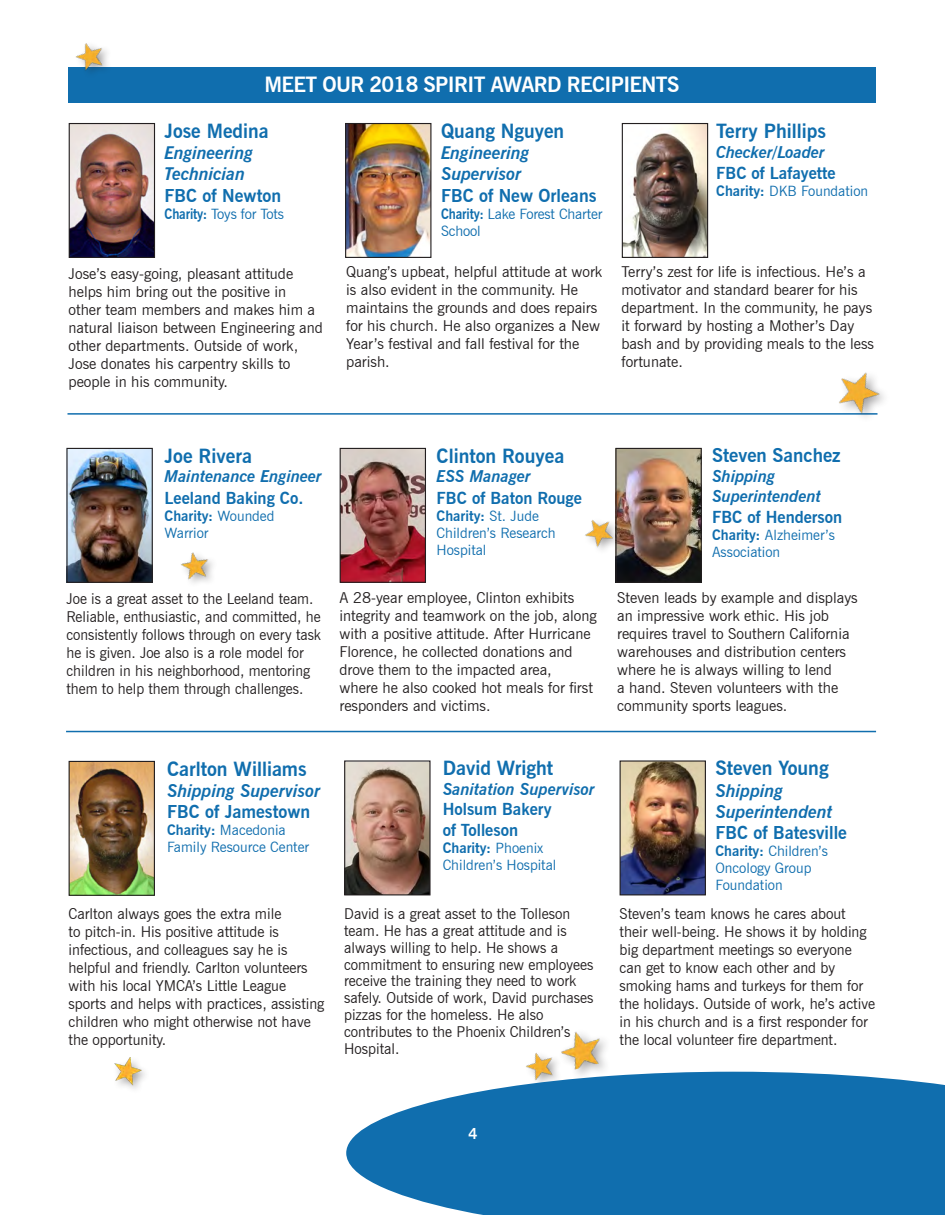
<style>
.page{position:relative;width:945px;height:1215px;background:#fff}
.page>*{position:absolute;margin:0;border:0;box-sizing:border-box;transform-origin:0 0}
.t1{font:700 21px "News Gothic BT";letter-spacing:-.03em;color:#fff}
.t2{font:700 19.5px "News Gothic BT";color:#106eae}
.t3{font:700 18.75px "News Gothic BT";color:#106eae}
.t4{font:italic 700 17.7px/21.3px "News Gothic BT";color:#106eae}
.t5{font:700 17.7px "News Gothic BT";color:#106eae}
.t6{font:italic 700 16.5px/19.8px "News Gothic BT";color:#106eae}
.t7{font:700 16.5px "News Gothic BT";color:#106eae}
.t8{font:15px/18px "News Gothic BT";color:#231f20}
.t9{font:15px/18px "News Gothic BT";color:#231f20;scale:.96 1}
.t10{font:700 15px "News Gothic BT";color:#fff}
.t11{font:14.25px/17.1px "News Gothic BT";color:#106eae}
.s1{font-weight:700}
.s2{font-style:normal}
</style>
<div class="page">
<hr style="left:68px;top:413px;width:810px;height:2px;background:#106eae">
<hr style="left:66px;top:731px;width:810px;height:1px;background:#106eae">
<img style="left:71px;top:125px;width:82px;height:131px">
<div style="left:69px;top:123px;width:86px;height:135px;border:1px solid #231f20"></div>
<img style="left:347px;top:125px;width:82px;height:131px">
<div style="left:345px;top:123px;width:86px;height:135px;border:1px solid #231f20"></div>
<img style="left:624px;top:125px;width:82px;height:131px">
<div style="left:622px;top:123px;width:86px;height:135px;border:1px solid #231f20"></div>
<img style="left:68px;top:450px;width:83px;height:131px">
<div style="left:66px;top:448px;width:87px;height:135px;border:1px solid #231f20"></div>
<img style="left:342px;top:450px;width:82px;height:131px">
<div style="left:340px;top:448px;width:86px;height:135px;border:1px solid #231f20"></div>
<img style="left:617px;top:450px;width:83px;height:131px">
<div style="left:615px;top:448px;width:87px;height:135px;border:1px solid #231f20"></div>
<img style="left:71px;top:763px;width:82px;height:131px">
<div style="left:69px;top:761px;width:86px;height:135px;border:1px solid #231f20"></div>
<img style="left:346px;top:762px;width:83px;height:131px">
<div style="left:344px;top:760px;width:87px;height:135px;border:1px solid #231f20"></div>
<img style="left:622px;top:762px;width:82px;height:131px">
<div style="left:620px;top:760px;width:86px;height:135px;border:1px solid #231f20"></div>
<div style="left:68px;top:68px;width:808px;height:35px;background:#106eae"></div>
<img style="left:829px;top:372px;width:55px;height:45px">
<img style="left:181px;top:552px;width:32px;height:31px">
<img style="left:526px;top:1053px;width:30px;height:19px">
<img style="left:114px;top:1057px;width:29px;height:29px">
<div style="left:74px;top:40px;width:39px;height:40px;background:#106eae"></div>
<img style="left:72px;top:40px;width:40px;height:33px">
<div style="left:583px;top:517px;width:40px;height:39px;background:#231f20;opacity:.42"></div>
<img style="left:583px;top:511px;width:39px;height:41px">
<img style="left:556px;top:1032px;width:50px;height:40px">
<svg style="left:346px;top:1072px;width:599px;height:143px;background:#2c7fb7"></svg>
<p class="t1" style="left:264px;top:72px;width:417px">MEET OUR 2018 SPIRIT AWARD RECIPIENTS</p>
<p class="t2" style="left:165px;top:119px;width:106px">Jose Medina</p>
<p class="t4" style="left:165px;top:142px;width:90px">Engineering<br>Technician</p>
<p class="t5" style="left:165px;top:184px;width:118px">FBC of Newton</p>
<p class="t11" style="left:165px;top:205px;width:121px"><span class="s1">Charity:</span> Toys for Tots</p>
<p class="t8" style="left:69px;top:265px;width:256px">Jose’s easy-going, pleasant attitude helps him bring out the positive in<br>other team members and makes him a natural liaison between Engineering and other departments. Outside of work, Jose donates his carpentry skills to people in his community.</p>
<p class="t2" style="left:441px;top:119px;width:125px">Quang Nguyen</p>
<p class="t4" style="left:441px;top:142px;width:90px">Engineering<br>Supervisor</p>
<p class="t5" style="left:441px;top:184px;width:157px">FBC of New Orleans</p>
<p class="t11" style="left:441px;top:205px;width:163px"><span class="s1">Charity:</span> Lake Forest Charter<br>School</p>
<p class="t8" style="left:346px;top:263px;width:258px">Quang’s upbeat, helpful attitude at work is also evident in the community. He maintains the grounds and does repairs for his church. He also organizes a New Year’s festival and fall festival for the parish.</p>
<p class="t2" style="left:716px;top:119px;width:111px">Terry Phillips</p>
<p class="t6" style="left:716px;top:142px;width:110px">Checker/Loader</p>
<p class="t7" style="left:716px;top:163px;width:121px">FBC of Lafayette</p>
<p class="t11" style="left:716px;top:182px;width:154px"><span class="s1">Charity:</span> DKB Foundation</p>
<p class="t8" style="left:622px;top:263px;width:254px">Terry’s zest for life is infectious. He’s a motivator and standard bearer for his department. In the community, he pays it forward by hosting a Mother’s Day bash and by providing meals to the less fortunate.</p>
<p class="t2" style="left:165px;top:444px;width:89px">Joe Rivera</p>
<p class="t6" style="left:165px;top:467px;width:158px">Maintenance Engineer</p>
<p class="t7" style="left:165px;top:488px;width:140px">Leeland Baking Co.</p>
<p class="t11" style="left:165px;top:507px;width:111px"><span class="s1">Charity:</span> Wounded<br>Warrior</p>
<p class="t9" style="left:66px;top:589px;width:267px">Joe is a great asset to the Leeland team.<br>Reliable, enthusiastic, and committed, he consistently follows through on every task he is given. Joe also is a role model for children in his neighborhood, mentoring them to help them through challenges.</p>
<p class="t2" style="left:437px;top:444px;width:129px">Clinton Rouyea</p>
<p class="t6" style="left:437px;top:467px;width:96px">ESS Manager</p>
<p class="t7" style="left:437px;top:488px;width:147px">FBC of Baton Rouge</p>
<p class="t11" style="left:437px;top:507px;width:121px"><span class="s1">Charity:</span> St. Jude<br>Children’s Research<br>Hospital</p>
<p class="t8" style="left:340px;top:589px;width:259px">A 28-year employee, Clinton exhibits integrity and teamwork on the job, along with a positive attitude. After Hurricane Florence, he collected donations and drove them to the impacted area,<br>where he also cooked hot meals for first responders and victims.</p>
<p class="t2" style="left:167px;top:757px;width:141px">Carlton Williams</p>
<p class="t4" style="left:167px;top:780px;width:155px">Shipping Supervisor</p>
<p class="t5" style="left:167px;top:801px;width:145px">FBC of Jamestown</p>
<p class="t11" style="left:167px;top:822px;width:144px"><span class="s1">Charity:</span> Macedonia<br>Family Resource Center</p>
<p class="t8" style="left:69px;top:905px;width:257px">Carlton always goes the extra mile<br>to pitch-in. His positive attitude is infectious, and colleagues say he is helpful and friendly. Carlton volunteers with his local YMCA’s Little League sports and helps with practices, assisting children who might otherwise not have the opportunity.</p>
<p class="t2" style="left:443px;top:757px;width:112px">David Wright</p>
<p class="t6" style="left:443px;top:779px;width:153px">Sanitation Supervisor</p>
<p class="t7" style="left:443px;top:799px;width:111px">Holsum Bakery</p>
<p class="t7" style="left:443px;top:820px;width:77px">of Tolleson</p>
<p class="t11" style="left:443px;top:840px;width:115px"><span class="s1">Charity:</span> Phoenix<br>Children’s Hospital</p>
<p class="t8" style="left:344px;top:905px;width:251px;line-height:16.8px">David is a great asset to the Tolleson team. He has a great attitude and is always willing to help. He shows a commitment to ensuring new employees receive the training they need to work safely. Outside of work, David purchases pizzas for the homeless. He also contributes to the Phoenix Children’s Hospital.</p>
<p class="t3" style="left:712px;top:444px;width:130px">Steven Sanchez</p>
<p class="t6" style="left:712px;top:466px;width:111px">Shipping<br>Superintendent</p>
<p class="t7" style="left:712px;top:507px;width:132px">FBC of Henderson</p>
<p class="t11" style="left:712px;top:526px;width:125px"><span class="s1">Charity:</span> Alzheimer’s<br>Association</p>
<p class="t8" style="left:617px;top:589px;width:242px">Steven leads by example and displays an impressive work ethic. His job requires travel to Southern California warehouses and distribution centers where he is always willing to lend<br>a hand. Steven volunteers with the community sports leagues.</p>
<p class="t2" style="left:716px;top:757px;width:115px">Steven Young</p>
<p class="t4" style="left:716px;top:779px;width:133px">Shipping<br>Superintendent<br><span class="s2">FBC of Batesville</span></p>
<p class="t11" style="left:716px;top:842px;width:114px"><span class="s1">Charity:</span> Children’s<br>Oncology Group<br>Foundation</p>
<p class="t8" style="left:620px;top:904px;width:257px">Steven’s team knows he cares about their well-being. He shows it by holding big department meetings so everyone can get to know each other and by smoking hams and turkeys for them for the holidays. Outside of work, he’s active in his church and is a first responder for the local volunteer fire department.</p>
<p class="t10" style="left:468px;top:1125px;width:11px">4</p>
</div>
